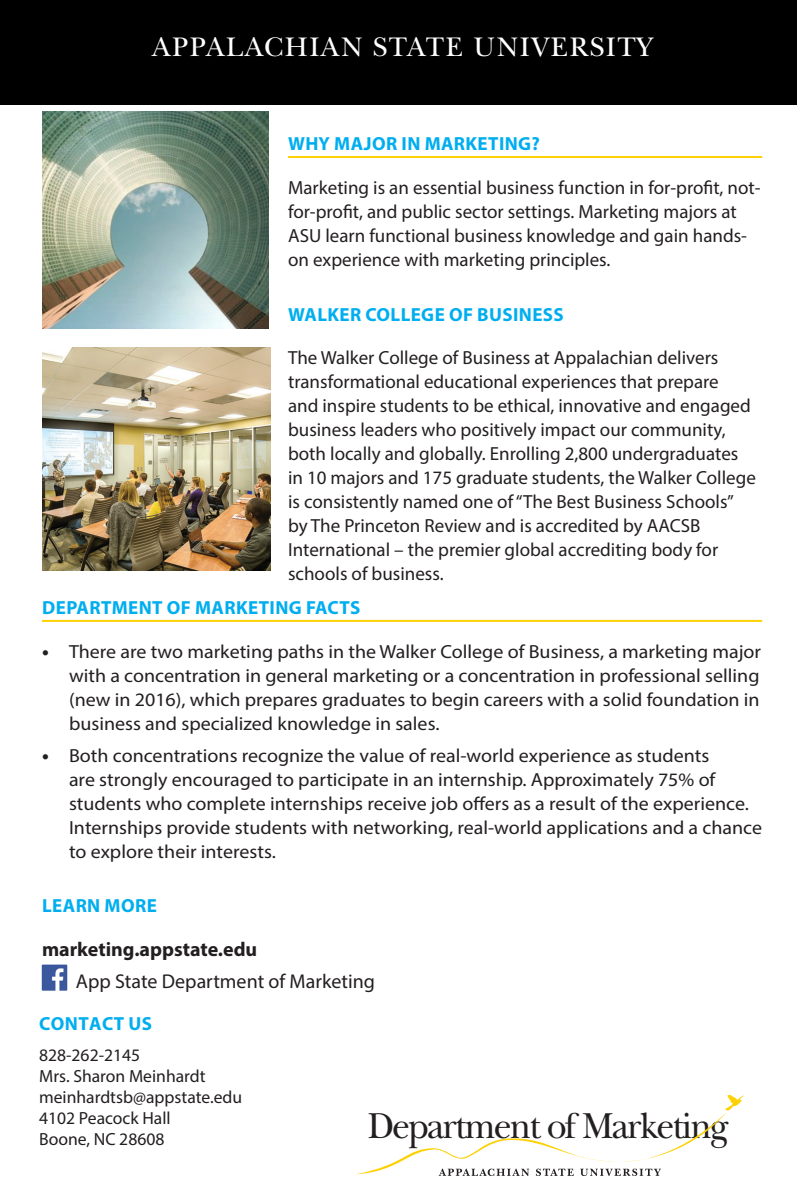
<style>
.page{position:relative;width:797px;height:1182px;background:#fff}
.page>*{position:absolute;margin:0;border:0;box-sizing:border-box;transform-origin:0 0}
.t1{font:37.6px "New Baskerville Std";letter-spacing:-.05em;color:#231f20;scale:.95 1}
.College_head{font:28px "New Baskerville Std";letter-spacing:.055em;color:#fff}
.Body_text{font:20px "Myriad Pro";color:#231f20}
.Body_text-2{font:700 20px "Myriad Pro";color:#231f20}
.Body_text-3{font:19px/24px "Myriad Pro";color:#231f20}
.Body_text-4{font:19px/24px "Myriad Pro";color:#231f20;text-align:justify;scale:1.05 1}
.Heading_-_underline{font:700 19px "Myriad Pro";letter-spacing:.02em;color:#00aeef}
.t2{font:17.6px/21.2px "Myriad Pro";color:#231f20}
.s1{font-weight:700;font-size:20px}
</style>
<div class="page">
<div style="left:0;top:0;width:797px;height:105px;background:#000"></div>
<hr style="left:288px;top:156px;width:474px;height:2px;background:#fed105">
<hr style="left:42px;top:620px;width:720px;height:2px;background:#fed105">
<img style="left:42px;top:348px;width:228px;height:222px">
<img style="left:42px;top:111px;width:226px;height:218px">
<img style="left:41px;top:964px;width:27px;height:27px">
<svg style="left:356px;top:1095px;width:388px;height:81px"></svg>
<p class="College_head" style="left:152px;top:31px;width:501px">APPALACHIAN STATE UNIVERSITY</p>
<p class="Heading_-_underline" style="left:288px;top:131px;width:253px">WHY MAJOR IN MARKETING?</p>
<p class="Body_text-3" style="left:288px;top:175px;width:474px">Marketing is an essential business function in for-profit, not&shy;for-profit, and public sector settings. Marketing majors at ASU learn functional business knowledge and gain hands&shy;on experience with marketing principles.</p>
<p class="Heading_-_underline" style="left:288px;top:302px;width:277px">WALKER COLLEGE OF BUSINESS</p>
<p class="Body_text-3" style="left:288px;top:345px;width:469px">The Walker College of Business at Appalachian delivers transformational educational experiences that prepare<br>and inspire students to be ethical, innovative and engaged business leaders who positively impact our community, both locally and globally. Enrolling 2,800 undergraduates in 10 majors and 175 graduate students, the Walker College is consistently named one of “The Best Business Schools” by The Princeton Review and is accredited by AACSB International – the premier global accrediting body for schools of business.</p>
<p class="Heading_-_underline" style="left:42px;top:595px;width:320px">DEPARTMENT OF MARKETING FACTS</p>
<p class="Body_text-4" style="left:69px;top:639px;width:661px;text-indent:-27px"><span class="s1">•</span> There are two marketing paths in the Walker College of Business, a marketing major with a concentration in general marketing or a concentration in professional selling (new in 2016), which prepares graduates to begin careers with a solid foundation in business and specialized knowledge in sales.</p>
<p class="Body_text-4" style="left:69px;top:743px;width:661px;text-align:left;text-indent:-27px"><span class="s1">•</span> Both concentrations recognize the value of real-world experience as students<br>are strongly encouraged to participate in an internship. Approximately 75% of students who complete internships receive job offers as a result of the experience.<br>Internships provide students with networking, real-world applications and a chance to explore their interests.</p>
<p class="Heading_-_underline" style="left:42px;top:894px;width:116px">LEARN MORE</p>
<p class="Body_text-2" style="left:42px;top:936px;width:217px">marketing.appstate.edu</p>
<p class="Body_text" style="left:76px;top:969px;width:301px">App State Department of Marketing</p>
<p class="Heading_-_underline" style="left:39px;top:1011px;width:114px">CONTACT US</p>
<p class="t2" style="left:39px;top:1044px;width:205px">828-262-2145<br>Mrs. Sharon Meinhardt meinhardtsb@appstate.edu<br>4102 Peacock Hall<br>Boone, NC 28608</p>
<h1 class="t1" style="left:367px;top:1104px;width:382px">Department of Marketing</h1>
</div>
